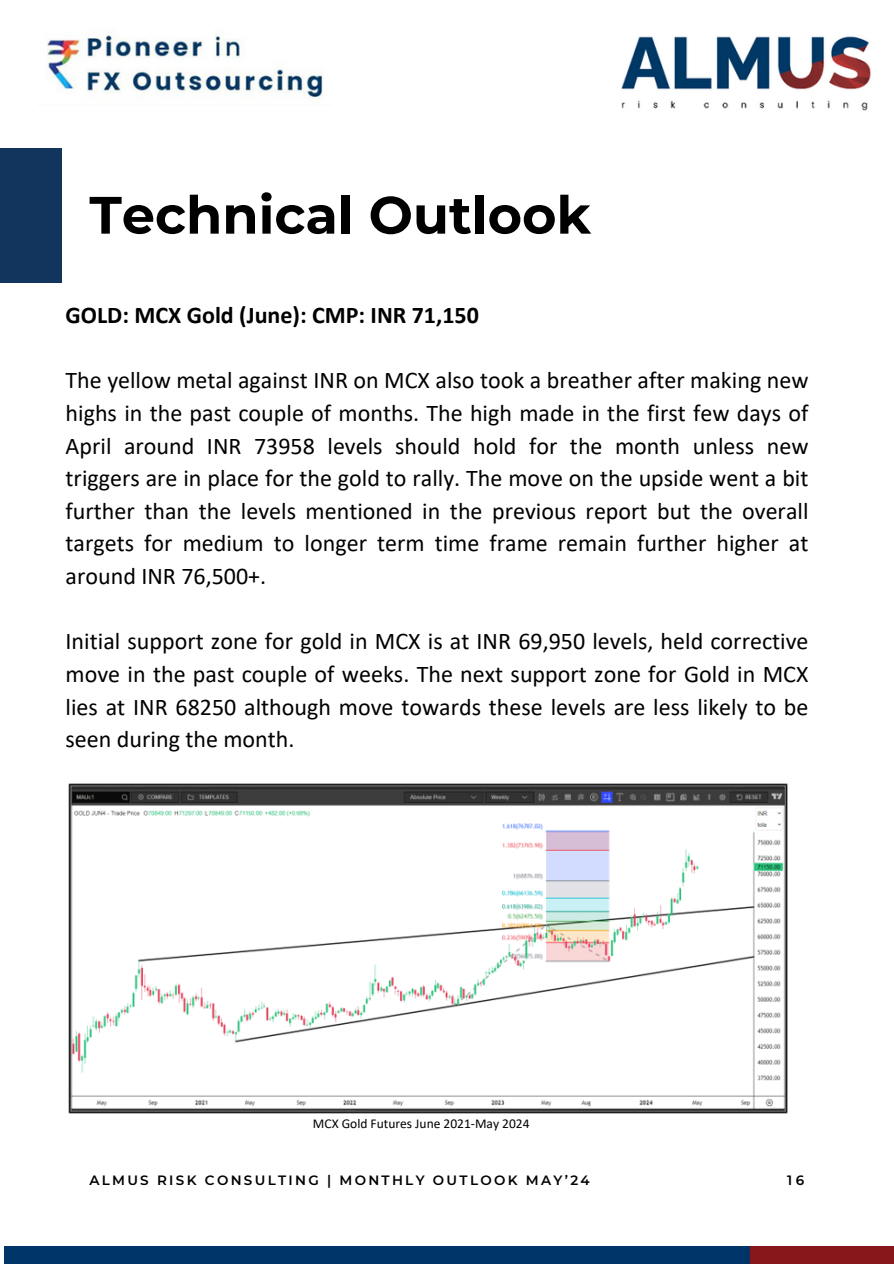
<style>
.page{position:relative;width:894px;height:1264px;background:#fff}
.page>*{position:absolute;margin:0;border:0;box-sizing:border-box;transform-origin:0 0}
.t1{font:700 52.5px "Montserrat";color:#000001}
.t2{font:24px/32.7px "Calibri";color:#000;text-align:justify}
.t3{font:700 24px "Calibri";color:#000}
.t4{font:600 13.5px "Montserrat";letter-spacing:.17em;color:#000001}
.t5{font:13.5px "Calibri";color:#000}
</style>
<div class="page">
<img style="left:621px;top:36px;width:249px;height:75px">
<img style="left:47px;top:29px;width:276px;height:70px">
<img style="left:4px;top:1246px;width:889px;height:16px">
<div style="left:0;top:148px;width:61px;height:134px;background:#12355e"></div>
<img style="left:68px;top:783px;width:720px;height:331px">
<p class="t1" style="left:89px;top:183px;width:503px">Technical Outlook</p>
<h2 class="t3" style="left:66px;top:305px;width:414px">GOLD: MCX Gold (June): CMP: INR 71,150</h2>
<h3 class="t2" style="left:66px;top:366px;width:744px">The yellow metal against INR on MCX also took a breather after making new highs in the past couple of months. The high made in the first few days of April around INR 73958 levels should hold for the month unless new triggers are in place for the gold to rally. The move on the upside went a bit further than the levels mentioned in the previous report but the overall targets for medium to longer term time frame remain further higher at around INR 76,500+.</h3>
<h3 class="t2" style="left:66px;top:627px;width:744px">Initial support zone for gold in MCX is at INR 69,950 levels, held corrective move in the past couple of weeks. The next support zone for Gold in MCX lies at INR 68250 although move towards these levels are less likely to be seen during the month.</h3>
<p class="t5" style="left:313px;top:1117px;width:218px">MCX Gold Futures June 2021-May 2024</p>
<p class="t4" style="left:89px;top:1172px;width:501px">ALMUS RISK CONSULTING | MONTHLY OUTLOOK MAY’24</p>
<h6 class="t4" style="left:787px;top:1172px;width:18px">16</h6>
</div>
